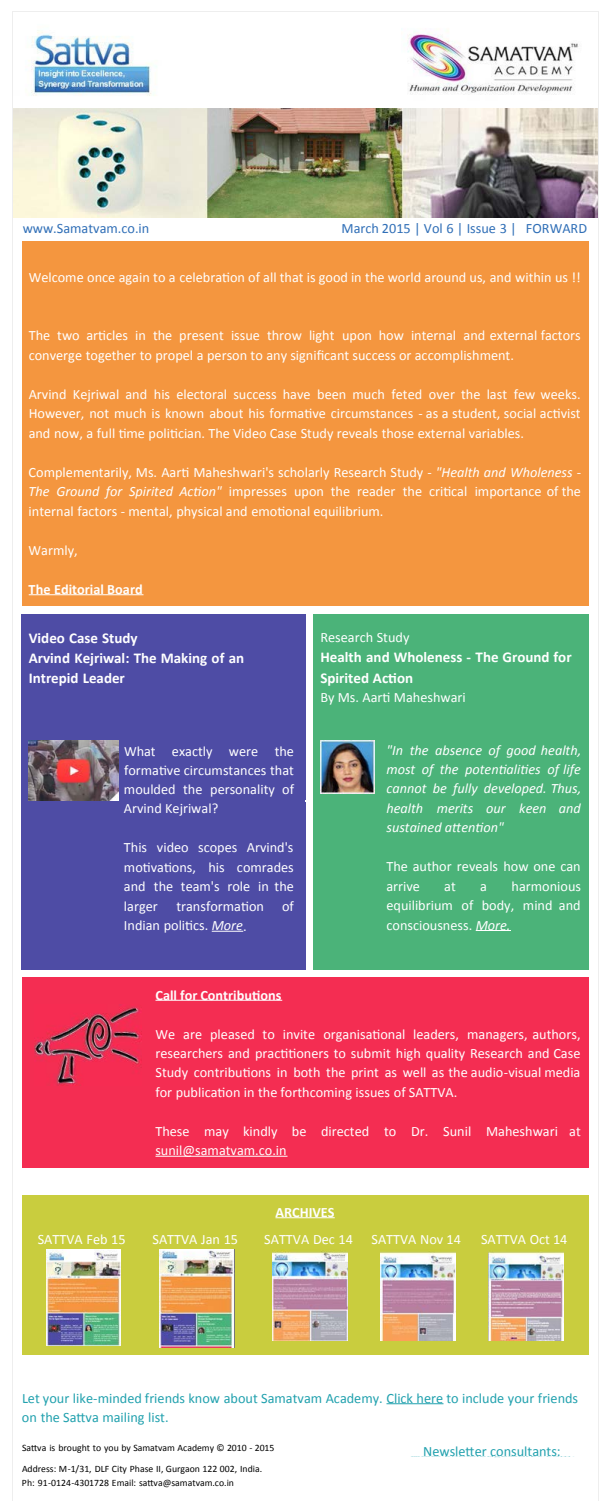
<style>
.page{position:relative;width:612px;height:1512px;background:#fff}
.page>*{position:absolute;margin:0;border:0;box-sizing:border-box;transform-origin:0 0}
.t1{font:700 15px/20.2px "Calibri";color:#fff}
.t2{font:14.2px/19.5px "Calibri";color:#fff;text-align:justify}
.t3{font:italic 14.2px/19.5px "Calibri";color:#fff;text-align:justify}
.t4{font:14.2px/19.5px "Calibri";color:#21a1ae}
.t5{font:14.2px "Calibri";color:#306fb7}
.t6{font:700 14.2px "Calibri";color:#fff}
.t7{font:9.8px/13.5px "Calibri";color:#000}
.s1{font-style:italic}
</style>
<div class="page">
<div style="left:22px;top:241px;width:567px;height:366px;background:#f4963f"></div>
<div style="left:21px;top:614px;width:8px;height:127px;background:#4e4ca5"></div>
<div style="left:29px;top:614px;width:265px;height:127px;background:#4e4ca5"></div>
<div style="left:294px;top:614px;width:8px;height:127px;background:#4e4ca5"></div>
<div style="left:313px;top:614px;width:7px;height:127px;background:#4bb379"></div>
<div style="left:320px;top:614px;width:269px;height:127px;background:#4bb379"></div>
<img style="left:28px;top:31px;width:129px;height:65px">
<img style="left:407px;top:31px;width:172px;height:64px">
<img style="left:13px;top:108px;width:585px;height:110px">
<hr style="left:29px;top:594px;width:115px;height:1px;background:#fff">
<div style="left:21px;top:739px;width:8px;height:231px;background:#4e4ca5"></div>
<div style="left:29px;top:739px;width:265px;height:231px;background:#4e4ca5"></div>
<div style="left:294px;top:739px;width:8px;height:231px;background:#4e4ca5"></div>
<div style="left:313px;top:739px;width:7px;height:231px;background:#4bb379"></div>
<div style="left:320px;top:739px;width:269px;height:231px;background:#4bb379"></div>
<div style="left:22px;top:978px;width:567px;height:190px;background:#f42d52"></div>
<div style="left:22px;top:1195px;width:567px;height:160px;background:#c9cd3e"></div>
<img style="left:29px;top:741px;width:90px;height:60px">
<hr style="left:212px;top:931px;width:31px;height:1px;background:#fff">
<img style="left:320px;top:740px;width:54px;height:53px">
<hr style="left:476px;top:930px;width:35px;height:1px;background:#fff">
<img style="left:35px;top:1007px;width:106px;height:79px">
<hr style="left:156px;top:1000px;width:126px;height:1px;background:#fff">
<hr style="left:156px;top:1156px;width:132px;height:1px;background:#fff">
<hr style="left:276px;top:1217px;width:59px;height:1px;background:#fff">
<img style="left:46px;top:1249px;width:75px;height:97px">
<img style="left:159px;top:1249px;width:75px;height:99px">
<img style="left:272px;top:1249px;width:76px;height:92px">
<img style="left:380px;top:1251px;width:76px;height:90px">
<img style="left:488px;top:1251px;width:76px;height:90px">
<hr style="left:386px;top:1403px;width:58px;height:1px;background:#21a1ae">
<p class="t5" style="left:23px;top:220px;width:128px">www.Samatvam.co.in</p>
<p class="t5" style="left:341px;top:220px;width:247px">March 2015 | Vol 6 | Issue 3 | FORWARD</p>
<p class="t2" style="left:29px;top:268px;width:554px">Welcome once again to a celebration of all that is good in the world around us, and within us !!</p>
<p class="t2" style="left:29px;top:326px;width:554px">The two articles in the present issue throw light upon how internal and external factors converge together to propel a person to any significant success or accomplishment.</p>
<p class="t2" style="left:29px;top:385px;width:554px">Arvind Kejriwal and his electoral success have been much feted over the last few weeks.<br>However, not much is known about his formative circumstances - as a student, social activist and now, a full time politician. The Video Case Study reveals those external variables.</p>
<p class="t2" style="left:29px;top:463px;width:554px">Complementarily, Ms. Aarti Maheshwari's scholarly Research Study - <span class="s1">"Health and Wholeness - The Ground for Spirited Action"</span> impresses upon the reader the critical importance of the internal factors - mental, physical and emotional equilibrium.</p>
<p class="t2" style="left:29px;top:541px;width:51px">Warmly,</p>
<p class="t6" style="left:29px;top:580px;width:116px">The Editorial Board</p>
<p class="t1" style="left:29px;top:628px;width:217px">Video Case Study<br>Arvind Kejriwal: The Making of an<br>Intrepid Leader</p>
<p class="t2" style="left:320px;top:628px;width:90px">Research Study</p>
<p class="t1" style="left:320px;top:647px;width:253px">Health and Wholeness - The Ground for<br>Spirited Action</p>
<p class="t2" style="left:320px;top:688px;width:147px">By Ms. Aarti Maheshwari</p>
<p class="t2" style="left:124px;top:742px;width:172px">What exactly were the</p>
<p class="t3" style="left:387px;top:741px;width:196px">"In the absence of good health,</p>
<p class="t2" style="left:124px;top:760px;width:172px">formative circumstances that moulded the personality of Arvind Kejriwal?</p>
<p class="t2" style="left:124px;top:838px;width:171px">This video scopes Arvind's motivations, his comrades and the team's role in the larger</p>
<p class="t2" style="left:176px;top:897px;width:89px">transformation</p>
<p class="t2" style="left:282px;top:897px;width:13px">of</p>
<p class="t2" style="left:124px;top:916px;width:124px">Indian politics. <span class="s1">More</span>.</p>
<p class="t3" style="left:386px;top:759px;width:196px">most of the potentialities of life cannot be fully developed. Thus, health merits our keen and sustained attention"</p>
<p class="t2" style="left:386px;top:857px;width:196px">The author reveals how one can arrive</p>
<p class="t2" style="left:386px;top:876px;width:196px;text-indent:125px">harmonious equilibrium of body, mind and consciousness. <span class="s1">More.</span></p>
<p class="t2" style="left:444px;top:876px;width:13px">at</p>
<p class="t2" style="left:480px;top:876px;width:8px">a</p>
<p class="t6" style="left:156px;top:986px;width:127px">Call for Contributions</p>
<p class="t2" style="left:155px;top:1024px;width:427px">We are pleased to invite organisational leaders, managers, authors, researchers and practitioners to submit high quality Research and Case Study contributions in both the print as well as the audio-visual media for publication in the forthcoming issues of SATTVA.</p>
<p class="t2" style="left:155px;top:1122px;width:427px">These may kindly be directed to Dr. Sunil Maheshwari at sunil@samatvam.co.in</p>
<p class="t6" style="left:276px;top:1203px;width:61px">ARCHIVES</p>
<p class="t2" style="left:38px;top:1230px;width:89px">SATTVA Feb 15</p>
<p class="t2" style="left:152px;top:1230px;width:87px">SATTVA Jan 15</p>
<p class="t2" style="left:264px;top:1230px;width:90px">SATTVA Dec 14</p>
<p class="t2" style="left:372px;top:1230px;width:91px">SATTVA Nov 14</p>
<p class="t2" style="left:481px;top:1230px;width:88px">SATTVA Oct 14</p>
<p class="t4" style="left:22px;top:1389px;width:558px">Let your like-minded friends know about Samatvam Academy. Click here to include your friends on the Sattva mailing list.</p>
<p class="t7" style="left:22px;top:1441px;width:254px">Sattva is brought to you by Samatvam Academy © 2010 - 2015</p>
<p class="t4" style="left:423px;top:1442px;width:139px">Newsletter consultants:</p>
<p class="t7" style="left:22px;top:1462px;width:242px">Address: M-1/31, DLF City Phase II, Gurgaon 122 002, India.<br>Ph: 91-0124-4301728 Email: sattva@samatvam.co.in</p>
</div>
